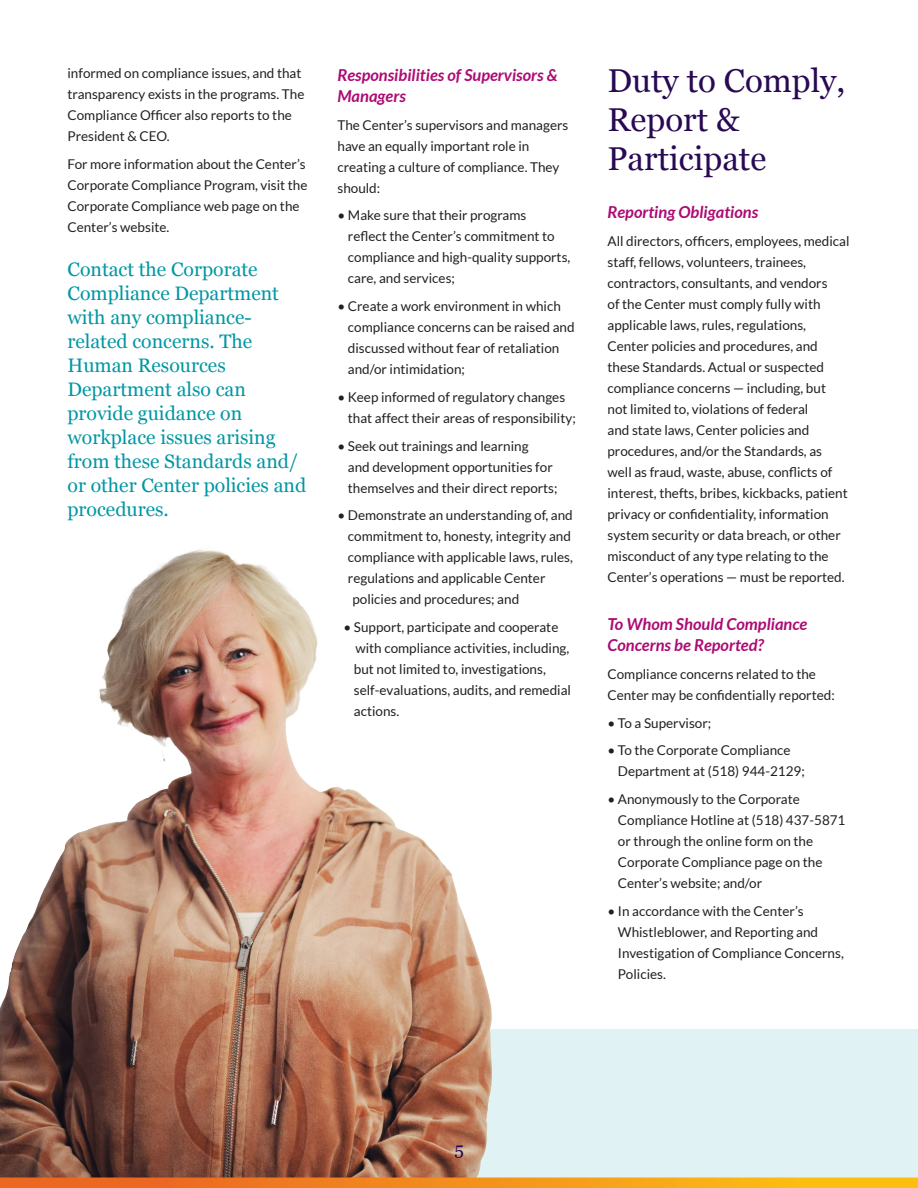
<style>
.page{position:relative;width:918px;height:1188px;background:#fff}
.page>*{position:absolute;margin:0;border:0;box-sizing:border-box;transform-origin:0 0}
.Main_Headline{font:33px/39px "Georgia";color:#280953}
.Call_Out{font:19.5px/24px "Georgia";color:#0097a4}
.t1{font:18px "Georgia";color:#280953}
.subhead{font:italic 700 16.5px/21px "Lato";color:#ad0a74}
.body_copy{font:13.5px/21px "Lato";color:#231f20}
</style>
<div class="page">
<div style="left:0;top:1029px;width:918px;height:159px;background:#e0f2f3"></div>
<img style="left:0;top:549px;width:606px;height:629px">
<svg style="left:0;top:1178px;width:918px;height:10px;background:#f3901b"></svg>
<p class="body_copy" style="left:68px;top:63px;width:238px">informed on compliance issues, and that transparency exists in the programs. The Compliance Officer also reports to the President &amp; CEO.</p>
<p class="body_copy" style="left:68px;top:154px;width:242px">For more information about the Center’s Corporate Compliance Program, visit the Corporate Compliance web page on the Center’s website.</p>
<p class="Call_Out" style="left:68px;top:257px;width:240px">Contact the Corporate<br>Compliance Department with any compliance&shy;related concerns. The<br>Human Resources<br>Department also can provide guidance on workplace issues arising from these Standards and/ or other Center policies and procedures.</p>
<p class="subhead" style="left:338px;top:65px;width:222px">Responsibilities of Supervisors &amp;<br>Managers</p>
<p class="body_copy" style="left:338px;top:114px;width:232px">The Center’s supervisors and managers have an equally important role in creating a culture of compliance. They should:</p>
<p class="body_copy" style="left:348px;top:205px;width:224px;text-indent:-10px">• Make sure that their programs<br>reflect the Center’s commitment to compliance and high-quality supports, care, and services;</p>
<p class="body_copy" style="left:348px;top:296px;width:228px;text-indent:-10px">• Create a work environment in which compliance concerns can be raised and discussed without fear of retaliation and/or intimidation;</p>
<p class="body_copy" style="left:348px;top:386px;width:229px;text-indent:-10px">• Keep informed of regulatory changes that affect their areas of responsibility;</p>
<p class="body_copy" style="left:348px;top:435px;width:211px;text-indent:-10px">• Seek out trainings and learning<br>and development opportunities for themselves and their direct reports;</p>
<p class="body_copy" style="left:338px;top:505px;width:237px">• Demonstrate an understanding of, and</p>
<p class="body_copy" style="left:348px;top:526px;width:225px">commitment to, honesty, integrity and</p>
<p class="body_copy" style="left:348px;top:547px;width:227px">compliance with applicable laws, rules,</p>
<p class="body_copy" style="left:348px;top:568px;width:199px">regulations and applicable Center</p>
<p class="body_copy" style="left:352px;top:589px;width:168px">policies and procedures; and</p>
<p class="body_copy" style="left:354px;top:617px;width:219px;text-indent:-10px">• Support, participate and cooperate with compliance activities, including, but not limited to, investigations, self-evaluations, audits, and remedial actions.</p>
<p class="Main_Headline" style="left:608px;top:60px;width:239px">Duty to Comply,<br>Report &amp;<br>Participate</p>
<p class="subhead" style="left:608px;top:202px;width:152px">Reporting Obligations</p>
<p class="body_copy" style="left:608px;top:231px;width:244px">All directors, officers, employees, medical staff, fellows, volunteers, trainees, contractors, consultants, and vendors<br>of the Center must comply fully with applicable laws, rules, regulations, Center policies and procedures, and these Standards. Actual or suspected compliance concerns — including, but<br>not limited to, violations of federal<br>and state laws, Center policies and procedures, and/or the Standards, as well as fraud, waste, abuse, conflicts of interest, thefts, bribes, kickbacks, patient privacy or confidentiality, information system security or data breach, or other misconduct of any type relating to the Center’s operations — must be reported.</p>
<p class="subhead" style="left:608px;top:614px;width:201px">To Whom Should Compliance<br>Concerns be Reported?</p>
<p class="body_copy" style="left:608px;top:663px;width:229px">Compliance concerns related to the<br>Center may be confidentially reported:</p>
<p class="body_copy" style="left:608px;top:712px;width:105px">• To a Supervisor;</p>
<p class="body_copy" style="left:618px;top:740px;width:188px;text-indent:-10px">• To the Corporate Compliance<br>Department at (518) 944-2129;</p>
<p class="body_copy" style="left:618px;top:789px;width:229px;text-indent:-10px">• Anonymously to the Corporate<br>Compliance Hotline at (518) 437-5871 or through the online form on the<br>Corporate Compliance page on the<br>Center’s website; and/or</p>
<p class="body_copy" style="left:618px;top:900px;width:227px;text-indent:-10px">• In accordance with the Center’s<br>Whistleblower, and Reporting and<br>Investigation of Compliance Concerns,<br>Policies.</p>
<h3 class="t1" style="left:455px;top:1135px;width:11px">5</h3>
</div>
